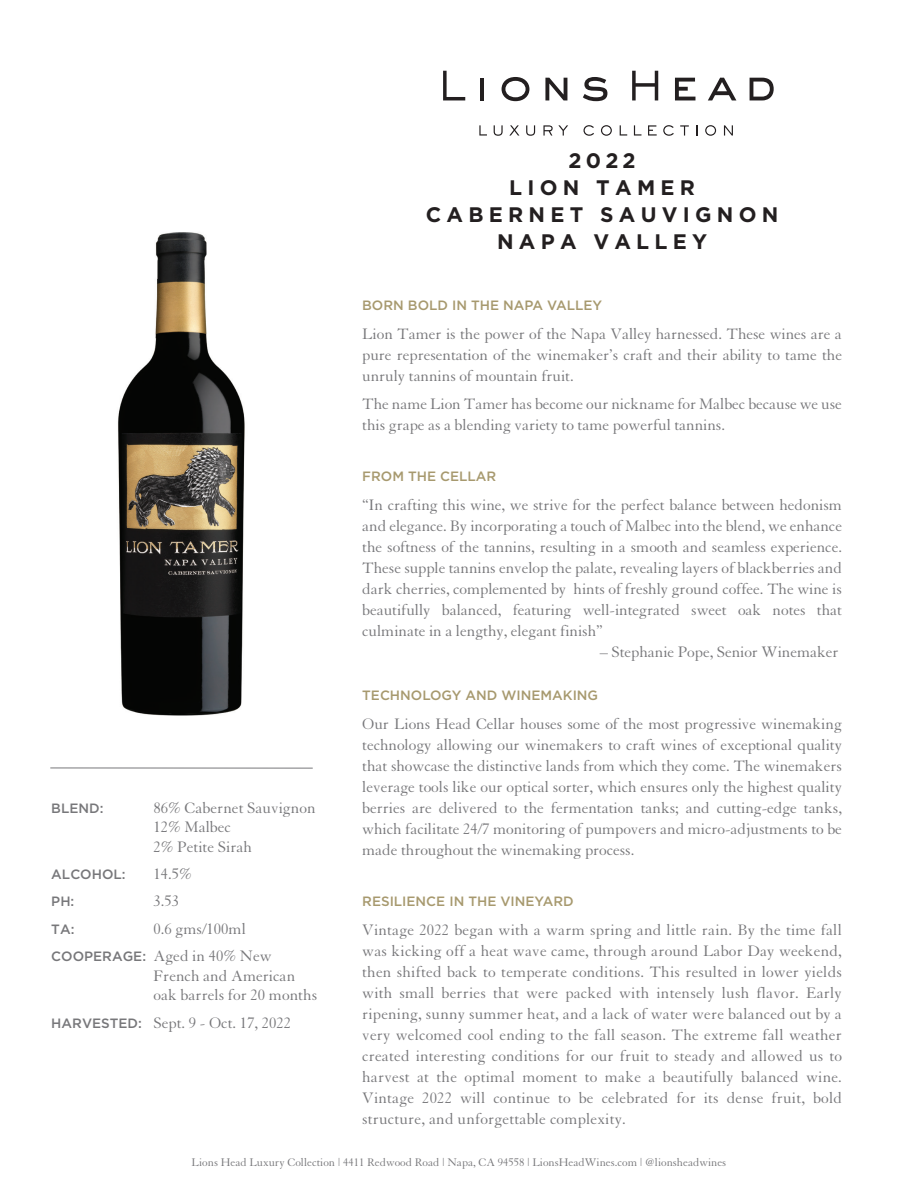
<style>
.page{position:relative;width:918px;height:1188px;background:#fff}
.page>*{position:absolute;margin:0;border:0;box-sizing:border-box;transform-origin:0 0}
.t1{font:700 21px/27px "Gotham";letter-spacing:.25em;color:#231f20;text-align:center}
.t2{font:16.5px/21px "Granjon";letter-spacing:-.005em;color:#77777a}
.t3{font:500 13.5px "Gotham";color:#a7996e}
.t4{font:500 13.5px "Gotham";color:#77777a}
.t5{font:12px "Granjon";color:#77777a}
.s1{font-family:"Gotham";font-weight:500;font-size:13.5px}
</style>
<div class="page">
<img style="left:118px;top:232px;width:127px;height:484px">
<hr style="left:50px;top:768px;width:263px;height:1px;background:#77777a">
<svg style="left:443px;top:71px;width:22px;height:29px"></svg>
<hr style="left:480px;top:78px;width:4px;height:22px;background:#231f20">
<svg style="left:502px;top:77px;width:27px;height:24px"></svg>
<svg style="left:545px;top:78px;width:22px;height:22px"></svg>
<svg style="left:583px;top:77px;width:24px;height:24px"></svg>
<svg style="left:632px;top:71px;width:26px;height:29px"></svg>
<svg style="left:675px;top:78px;width:20px;height:22px"></svg>
<svg style="left:708px;top:78px;width:28px;height:22px"></svg>
<svg style="left:750px;top:78px;width:24px;height:22px"></svg>
<svg style="left:479px;top:125px;width:8px;height:11px"></svg>
<svg style="left:494px;top:125px;width:9px;height:11px"></svg>
<svg style="left:509px;top:125px;width:10px;height:11px"></svg>
<svg style="left:526px;top:125px;width:9px;height:11px"></svg>
<svg style="left:543px;top:125px;width:25px;height:11px"></svg>
<svg style="left:584px;top:125px;width:10px;height:11px"></svg>
<svg style="left:601px;top:125px;width:11px;height:11px"></svg>
<svg style="left:620px;top:125px;width:7px;height:11px"></svg>
<svg style="left:634px;top:125px;width:7px;height:11px"></svg>
<svg style="left:648px;top:125px;width:9px;height:11px"></svg>
<svg style="left:663px;top:125px;width:11px;height:11px"></svg>
<svg style="left:680px;top:125px;width:9px;height:11px"></svg>
<svg style="left:705px;top:125px;width:11px;height:11px"></svg>
<svg style="left:724px;top:125px;width:9px;height:11px"></svg>
<p class="t4" style="left:51px;top:799px;width:54px">BLEND:</p>
<p class="t2" style="left:153px;top:798px;width:164px;line-height:19.5px">86% Cabernet Sauvignon<br>12% Malbec<br>2% Petite Sirah</p>
<p class="t4" style="left:51px;top:865px;width:76px">ALCOHOL:</p>
<p class="t2" style="left:153px;top:864px;width:40px">14.5%</p>
<p class="t4" style="left:51px;top:893px;width:25px">PH:</p>
<p class="t2" style="left:153px;top:891px;width:27px">3.53</p>
<p class="t4" style="left:51px;top:920px;width:25px">TA:</p>
<p class="t2" style="left:51px;top:915px;width:222px;line-height:27.3px;text-indent:102px">0.6 gms/100ml<br><span class="s1">COOPERAGE:</span> Aged in 40% New</p>
<p class="t2" style="left:153px;top:966px;width:165px;line-height:19.8px">French and American oak barrels for 20 months</p>
<p class="t2" style="left:51px;top:1012px;width:241px"><span class="s1">HARVESTED:</span> Sept. 9 - Oct. 17, 2022</p>
<p class="t1" style="left:426px;top:147px;width:354px">2022<br>LION TAMER<br>CABERNET SAUVIGNON<br>NAPA VALLEY</p>
<p class="t3" style="left:362px;top:297px;width:241px">BORN BOLD IN THE NAPA VALLEY</p>
<p class="t2" style="left:362px;top:324px;width:481px;text-align:justify">Lion Tamer is the power of the Napa Valley harnessed. These wines are a pure representation of the winemaker’s craft and their ability to tame the unruly tannins of mountain fruit.</p>
<p class="t2" style="left:362px;top:394px;width:481px">The name Lion Tamer has become our nickname for Malbec because we use this grape as a blending variety to tame powerful tannins.</p>
<p class="t3" style="left:362px;top:468px;width:136px">FROM THE CELLAR</p>
<p class="t2" style="left:362px;top:495px;width:481px;text-align:justify">“In crafting this wine, we strive for the perfect balance between hedonism and elegance. By incorporating a touch of Malbec into the blend, we enhance the softness of the tannins, resulting in a smooth and seamless experience.<br>These supple tannins envelop the palate, revealing layers of blackberries and dark cherries, complemented by hints of freshly ground coffee. The wine is beautifully balanced, featuring well-integrated sweet oak notes that culminate in a lengthy, elegant finish”</p>
<p class="t2" style="left:600px;top:642px;width:240px">– Stephanie Pope, Senior Winemaker</p>
<p class="t3" style="left:362px;top:687px;width:237px">TECHNOLOGY AND WINEMAKING</p>
<p class="t2" style="left:362px;top:714px;width:481px;text-align:justify">Our Lions Head Cellar houses some of the most progressive winemaking technology allowing our winemakers to craft wines of exceptional quality that showcase the distinctive lands from which they come. The winemakers leverage tools like our optical sorter, which ensures only the highest quality berries are delivered to the fermentation tanks; and cutting-edge tanks, which facilitate 24/7 monitoring of pumpovers and micro-adjustments to be made throughout the winemaking process.</p>
<p class="t3" style="left:362px;top:892px;width:213px">RESILIENCE IN THE VINEYARD</p>
<p class="t2" style="left:362px;top:919px;width:481px;text-align:justify">Vintage 2022 began with a warm spring and little rain. By the time fall was kicking off a heat wave came, through around Labor Day weekend, then shifted back to temperate conditions. This resulted in lower yields with small berries that were packed with intensely lush flavor. Early ripening, sunny summer heat, and a lack of water were balanced out by a very welcomed cool ending to the fall season. The extreme fall weather created interesting conditions for our fruit to steady and allowed us to harvest at the optimal moment to make a beautifully balanced wine.<br>Vintage 2022 will continue to be celebrated for its dense fruit, bold structure, and unforgettable complexity.</p>
<p class="t5" style="left:192px;top:1156px;width:536px">Lions Head Luxury Collection | 4411 Redwood Road | Napa, CA 94558 | LionsHeadWines.com | @lionsheadwines</p>
</div>
